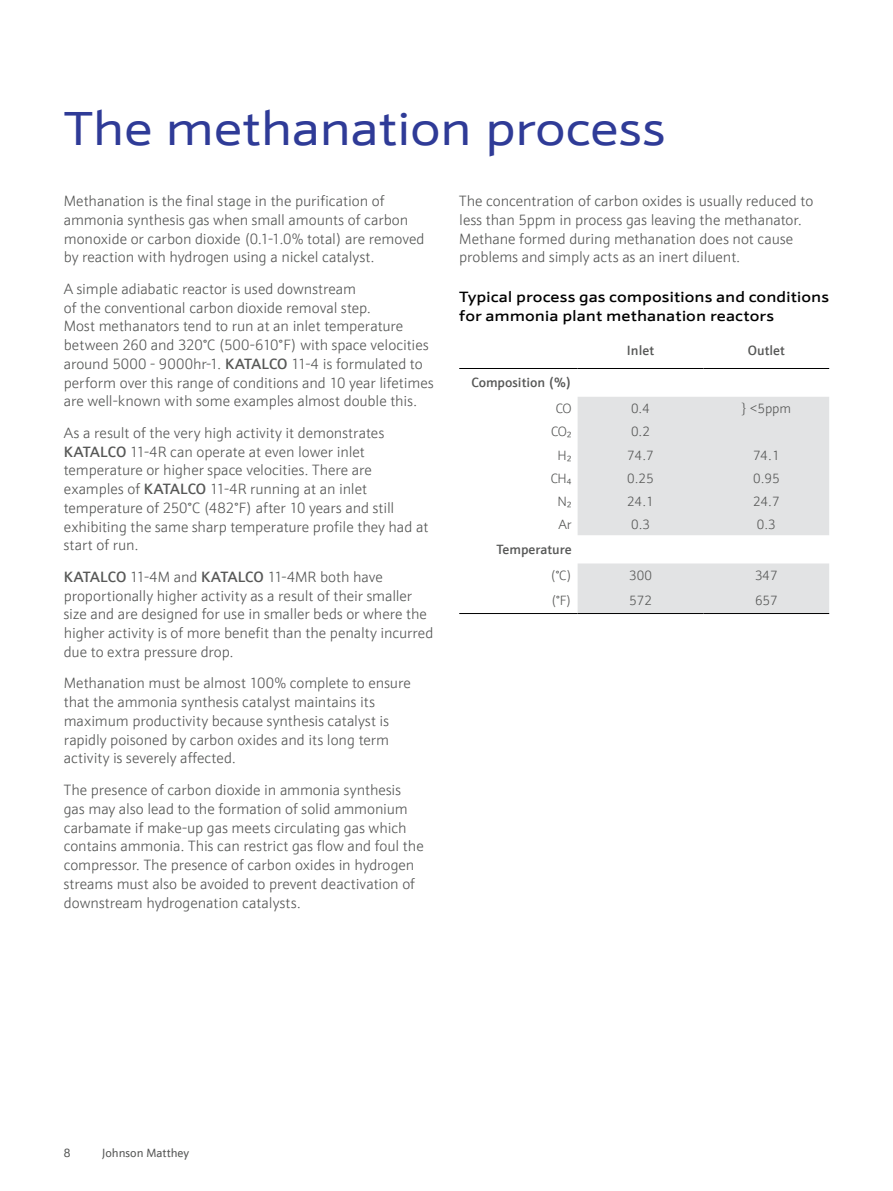
<style>
.page{position:relative;width:893px;height:1191px;background:#fff}
.page>*{position:absolute;margin:0;border:0;box-sizing:border-box;transform-origin:0 0}
.t1{font:48px "JM Sans Extended";letter-spacing:-.02em;color:#2f3b97}
.t2{font:300 15px/18.8px "JM Sans";letter-spacing:-.005em;color:#575857}
.t3{font:500 15px/18.8px "JM Sans Extended";color:#000}
.t4{font:300 13.5px "JM Sans";color:#575857}
.t5{font:500 13.5px "JM Sans";color:#575857}
.t6{font:12px "JM Sans";color:#575857}
.s1{font-weight:500}
</style>
<div class="page">
<svg style="left:578px;top:397px;width:251px;height:216px;background:#e5e6e7"></svg>
<hr style="left:459px;top:368px;width:119px;height:1px;background:#000">
<hr style="left:578px;top:368px;width:125px;height:1px;background:#000">
<hr style="left:703px;top:368px;width:126px;height:1px;background:#000">
<hr style="left:459px;top:613px;width:119px;height:1px;background:#000">
<hr style="left:578px;top:613px;width:125px;height:1px;background:#000">
<hr style="left:703px;top:613px;width:126px;height:1px;background:#000">
<h1 class="t1" style="left:64px;top:100px;width:604px">The methanation process</h1>
<p class="t2" style="left:64px;top:191px;width:362px">Methanation is the final stage in the purification of ammonia synthesis gas when small amounts of carbon monoxide or carbon dioxide (0.1-1.0% total) are removed by reaction with hydrogen using a nickel catalyst.</p>
<p class="t2" style="left:64px;top:279px;width:371px">A simple adiabatic reactor is used downstream<br>of the conventional carbon dioxide removal step.<br>Most methanators tend to run at an inlet temperature between 260 and 320°C (500-610°F) with space velocities around 5000 - 9000hr-1. <span class="s1">KATALCO</span> 11-4 is formulated to perform over this range of conditions and 10 year lifetimes are well-known with some examples almost double this.</p>
<p class="t2" style="left:64px;top:423px;width:366px">As a result of the very high activity it demonstrates <span class="s1">KATALCO</span> 11-4R can operate at even lower inlet temperature or higher space velocities. There are examples of <span class="s1">KATALCO</span> 11-4R running at an inlet temperature of 250°C (482°F) after 10 years and still exhibiting the same sharp temperature profile they had at start of run.</p>
<p class="t2" style="left:64px;top:567px;width:371px"><span class="s1">KATALCO</span> 11-4M and <span class="s1">KATALCO</span> 11-4MR both have proportionally higher activity as a result of their smaller size and are designed for use in smaller beds or where the higher activity is of more benefit than the penalty incurred due to extra pressure drop.</p>
<p class="t2" style="left:64px;top:674px;width:348px">Methanation must be almost 100% complete to ensure that the ammonia synthesis catalyst maintains its maximum productivity because synthesis catalyst is rapidly poisoned by carbon oxides and its long term activity is severely affected.</p>
<p class="t2" style="left:64px;top:780px;width:361px">The presence of carbon dioxide in ammonia synthesis gas may also lead to the formation of solid ammonium carbamate if make-up gas meets circulating gas which contains ammonia. This can restrict gas flow and foul the compressor. The presence of carbon oxides in hydrogen streams must also be avoided to prevent deactivation of downstream hydrogenation catalysts.</p>
<p class="t2" style="left:459px;top:191px;width:356px">The concentration of carbon oxides is usually reduced to less than 5ppm in process gas leaving the methanator.<br>Methane formed during methanation does not cause problems and simply acts as an inert diluent.</p>
<p class="t3" style="left:459px;top:288px;width:371px">Typical process gas compositions and conditions for ammonia plant methanation reactors</p>
<p class="t5" style="left:627px;top:341px;width:29px">Inlet</p>
<p class="t5" style="left:748px;top:341px;width:39px">Outlet</p>
<p class="t5" style="left:471px;top:374px;width:102px">Composition (%)</p>
<p class="t4" style="left:556px;top:400px;width:17px">CO</p>
<p class="t4" style="left:631px;top:400px;width:20px">0.4</p>
<p class="t4" style="left:741px;top:400px;width:51px">} &lt;5ppm</p>
<p class="t4" style="left:551px;top:423px;width:22px">CO₂</p>
<p class="t4" style="left:631px;top:423px;width:20px">0.2</p>
<p class="t4" style="left:558px;top:447px;width:15px">H₂</p>
<p class="t4" style="left:627px;top:447px;width:28px">74.7</p>
<p class="t4" style="left:753px;top:447px;width:28px">74.1</p>
<p class="t4" style="left:551px;top:470px;width:22px">CH₄</p>
<p class="t4" style="left:627px;top:470px;width:28px">0.25</p>
<p class="t4" style="left:753px;top:470px;width:28px">0.95</p>
<p class="t4" style="left:557px;top:493px;width:16px">N₂</p>
<p class="t4" style="left:627px;top:493px;width:28px">24.1</p>
<p class="t4" style="left:753px;top:493px;width:28px">24.7</p>
<p class="t4" style="left:558px;top:516px;width:15px">Ar</p>
<p class="t4" style="left:631px;top:516px;width:20px">0.3</p>
<p class="t4" style="left:757px;top:516px;width:20px">0.3</p>
<p class="t5" style="left:496px;top:540px;width:77px">Temperature</p>
<p class="t4" style="left:550px;top:567px;width:23px">(°C)</p>
<p class="t4" style="left:629px;top:567px;width:24px">300</p>
<p class="t4" style="left:755px;top:567px;width:24px">347</p>
<p class="t4" style="left:551px;top:592px;width:22px">(°F)</p>
<p class="t4" style="left:629px;top:592px;width:24px">572</p>
<p class="t4" style="left:755px;top:592px;width:24px">657</p>
<p class="t6" style="left:64px;top:1145px;width:8px">8</p>
<p class="t6" style="left:102px;top:1145px;width:89px">Johnson Matthey</p>
</div>
